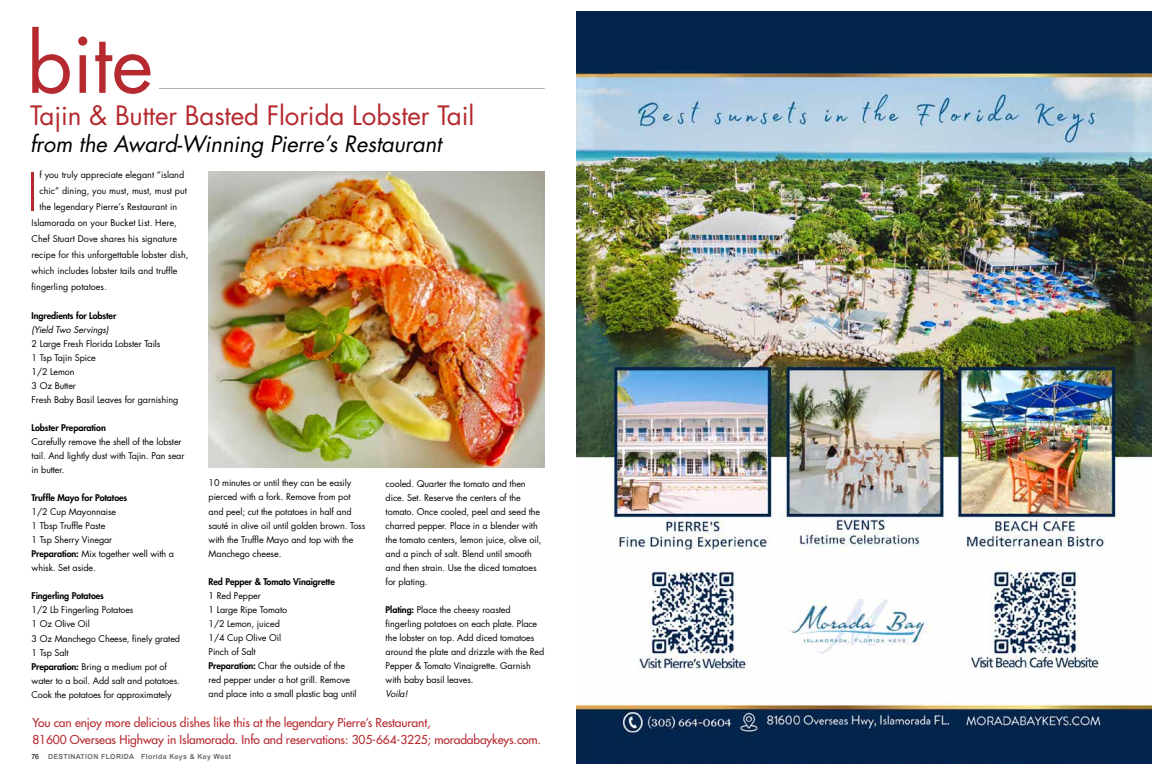
<style>
.page{position:relative;width:1152px;height:774px;background:#fff}
.page>*{position:absolute;margin:0;border:0;box-sizing:border-box;transform-origin:0 0}
.t1{font:80px "Futura Std";color:#b5292f}
.t2{font:300 51.4px "Futura Std";color:#b5292f}
.t3{font:26px "Futura Std";letter-spacing:-.005em;color:#b5292f}
.t4{font:italic 22px "Futura Std";letter-spacing:-.005em;color:#000}
.t5{font:500 12px/17px "Futura Std";letter-spacing:-.01em;color:#b5292f}
.t6{font:9px/14px "Futura Std";letter-spacing:-.01em;color:#000}
.t7{font:800 9px "Futura Std";letter-spacing:-.01em;color:#000}
.t8{font:italic 9px "Futura Std";letter-spacing:-.01em;color:#000}
.t9{font:700 7px "Arial";letter-spacing:.05em;color:#6d6e71}
.t10{font:7px "Arial";color:#000}
.s1{font-weight:800}
</style>
<div class="page">
<img style="left:576px;top:11px;width:576px;height:752px">
<hr style="left:159px;top:88px;width:386px;height:1px;background:#b1b4b6">
<img style="left:209px;top:171px;width:335px;height:297px">
<h1 class="t1" style="left:26px;top:12px;width:128px">bite</h1>
<h3 class="t3" style="left:30px;top:99px;width:446px">Tajin &amp; Butter Basted Florida Lobster Tail</h3>
<h3 class="t4" style="left:30px;top:130px;width:413px">from the Award-Winning Pierre’s Restaurant</h3>
<h2 class="t2" style="left:27px;top:161px;width:12px">I</h2>
<p class="t6" style="left:40px;top:168px;width:146px">f you truly appreciate elegant “island</p>
<p class="t6" style="left:40px;top:184px;width:149px">chic” dining, you must, must, must put</p>
<p class="t6" style="left:40px;top:200px;width:139px">the legendary Pierre’s Restaurant in</p>
<p class="t6" style="left:32px;top:216px;width:147px">Islamorada on your Bucket List. Here,</p>
<p class="t6" style="left:32px;top:232px;width:147px">Chef Stuart Dove shares his signature</p>
<p class="t6" style="left:32px;top:248px;width:159px">recipe for this unforgettable lobster dish,</p>
<p class="t6" style="left:32px;top:264px;width:147px">which includes lobster tails and truffle</p>
<p class="t6" style="left:32px;top:280px;width:77px">fingerling potatoes.</p>
<p class="t7" style="left:32px;top:310px;width:86px">Ingredients for Lobster</p>
<p class="t8" style="left:32px;top:324px;width:78px">(Yield Two Servings)</p>
<p class="t6" style="left:32px;top:337px;width:148px">2 Large Fresh Florida Lobster Tails<br>1 Tsp Tajin Spice<br>1/2 Lemon<br>3 Oz Butter<br>Fresh Baby Basil Leaves for garnishing</p>
<p class="t7" style="left:32px;top:422px;width:76px">Lobster Preparation</p>
<p class="t6" style="left:32px;top:435px;width:154px">Carefully remove the shell of the lobster tail. And lightly dust with Tajin. Pan sear in butter.</p>
<p class="t7" style="left:32px;top:492px;width:97px">Truffle Mayo for Potatoes</p>
<p class="t6" style="left:32px;top:505px;width:144px">1/2 Cup Mayonnaise<br>1 Tbsp Truffle Paste<br>1 Tsp Sherry Vinegar<br><span class="s1">Preparation:</span> Mix together well with a whisk. Set aside.</p>
<p class="t7" style="left:32px;top:590px;width:74px">Fingerling Potatoes</p>
<p class="t6" style="left:32px;top:603px;width:150px">1/2 Lb Fingerling Potatoes<br>1 Oz Olive Oil<br>3 Oz Manchego Cheese, finely grated<br>1 Tsp Salt<br><span class="s1">Preparation:</span> Bring a medium pot of water to a boil. Add salt and potatoes.<br>Cook the potatoes for approximately</p>
<p class="t6" style="left:209px;top:476px;width:158px">10 minutes or until they can be easily pierced with a fork. Remove from pot and peel; cut the potatoes in half and sauté in olive oil until golden brown. Toss with the Truffle Mayo and top with the Manchego cheese.</p>
<p class="t7" style="left:209px;top:575px;width:128px">Red Pepper &amp; Tomato Vinaigrette</p>
<p class="t6" style="left:209px;top:588px;width:150px">1 Red Pepper<br>1 Large Ripe Tomato<br>1/2 Lemon, juiced<br>1/4 Cup Olive Oil<br>Pinch of Salt<br><span class="s1">Preparation:</span> Char the outside of the red pepper under a hot grill. Remove and place into a small plastic bag until</p>
<p class="t6" style="left:386px;top:476px;width:157px">cooled. Quarter the tomato and then dice. Set. Reserve the centers of the tomato. Once cooled, peel and seed the charred pepper. Place in a blender with the tomato centers, lemon juice, olive oil, and a pinch of salt. Blend until smooth and then strain. Use the diced tomatoes for plating.</p>
<p class="t6" style="left:386px;top:602px;width:160px"><span class="s1">Plating:</span> Place the cheesy roasted fingerling potatoes on each plate. Place the lobster on top. Add diced tomatoes around the plate and drizzle with the Red Pepper &amp; Tomato Vinaigrette. Garnish with baby basil leaves.</p>
<p class="t8" style="left:386px;top:688px;width:24px">Voila!</p>
<h3 class="t5" style="left:32px;top:714px;width:510px">You can enjoy more delicious dishes like this at the legendary Pierre’s Restaurant,<br>81600 Overseas Highway in Islamorada. Info and reservations: 305-664-3225; moradabaykeys.com.</h3>
<p class="t10" style="left:31px;top:752px;width:9px">76</p>
<p class="t9" style="left:48px;top:752px;width:185px">DESTINATION FLORIDA Florida Keys &amp; Key West</p>
</div>
